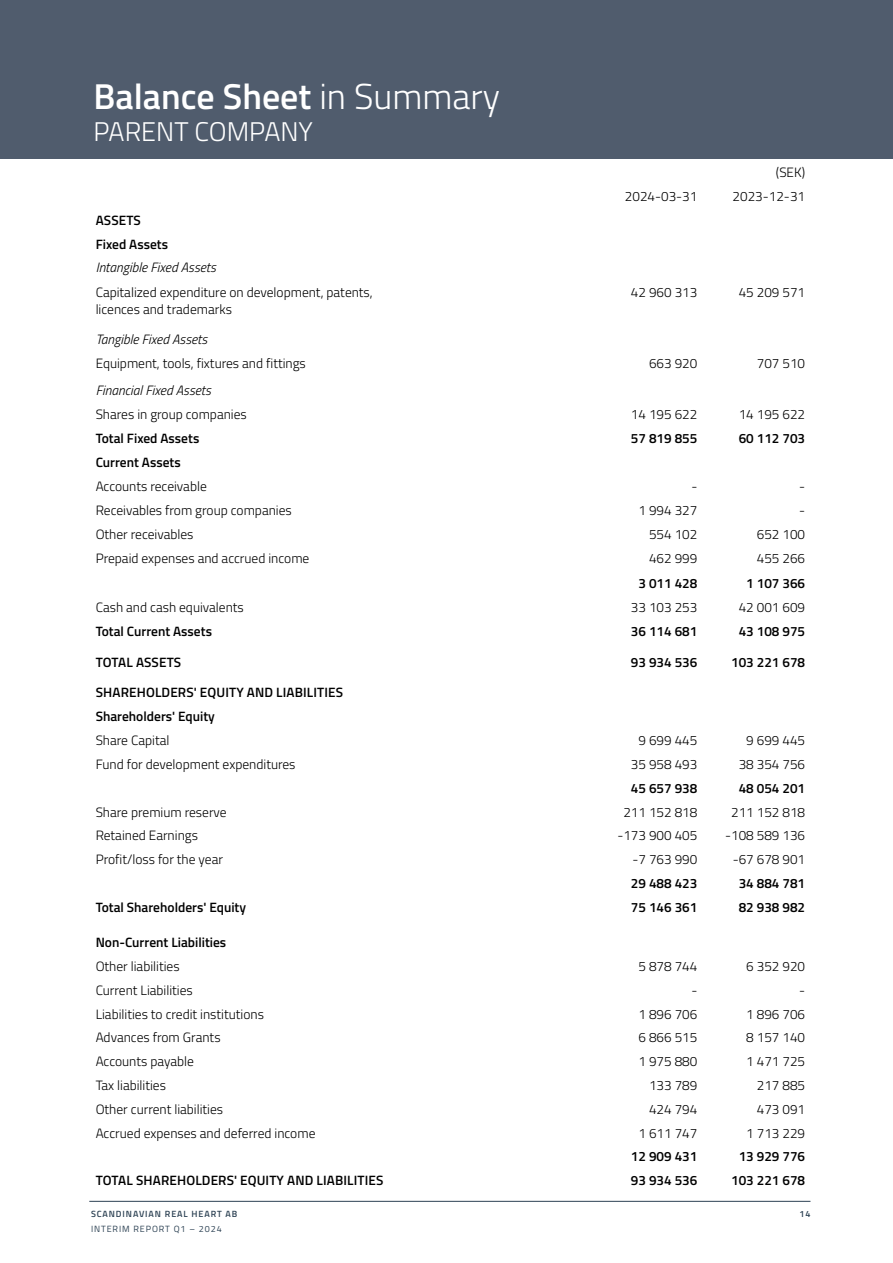
<style>
.page{position:relative;width:893px;height:1263px;background:#fff}
.page>*{position:absolute;margin:0;border:0;box-sizing:border-box;transform-origin:0 0}
.t1{font:600 36px "Titillium Web";color:#fff}
.t2{font:300 27px "Titillium Web";color:#fff}
.t3{font:300 13.5px/16.2px "Titillium Web";color:#000}
.t4{font:600 13.5px/23.9px "Titillium Web";color:#000}
.t5{font:italic 300 13.5px "Titillium Web";color:#000}
.t6{font:600 9px "Titillium Web";letter-spacing:.1em;color:#2d4254}
.t7{font:9px "Titillium Web";letter-spacing:.1em;color:#2d4254}
.s1{font-weight:300}
</style>
<div class="page">
<div style="left:0;top:0;width:893px;height:158px;background:#505c6d"></div>
<hr style="left:89px;top:1201px;width:721px;height:1px;background:#2d4254">
<h1 class="t1" style="left:94px;top:69px;width:408px">Balance Sheet <span class="s1">in Summary</span></h1>
<h2 class="t2" style="left:94px;top:112px;width:221px">PARENT COMPANY</h2>
<p class="t3" style="left:776px;top:164px;width:31px">(SEK)</p>
<p class="t3" style="left:625px;top:188px;width:74px">2024-03-31</p>
<p class="t3" style="left:733px;top:188px;width:74px">2023-12-31</p>
<p class="t4" style="left:96px;top:207px;width:74px">ASSETS<br>Fixed Assets</p>
<p class="t5" style="left:96px;top:258px;width:122px">Intangible Fixed Assets</p>
<p class="t3" style="left:96px;top:284px;width:279px">Capitalized expenditure on development, patents, licences and trademarks</p>
<p class="t3" style="left:631px;top:284px;width:68px">42 960 313</p>
<p class="t3" style="left:739px;top:284px;width:68px">45 209 571</p>
<p class="t5" style="left:96px;top:330px;width:113px">Tangible Fixed Assets</p>
<p class="t3" style="left:96px;top:354px;width:212px">Equipment, tools, fixtures and fittings</p>
<p class="t3" style="left:649px;top:354px;width:50px">663 920</p>
<p class="t3" style="left:757px;top:354px;width:50px">707 510</p>
<p class="t5" style="left:96px;top:381px;width:117px">Financial Fixed Assets</p>
<p class="t3" style="left:96px;top:405px;width:153px">Shares in group companies</p>
<p class="t3" style="left:631px;top:405px;width:68px">14 195 622</p>
<p class="t3" style="left:739px;top:405px;width:68px">14 195 622</p>
<p class="t4" style="left:96px;top:425px;width:105px">Total Fixed Assets</p>
<p class="t4" style="left:631px;top:425px;width:68px">57 819 855</p>
<p class="t4" style="left:739px;top:425px;width:68px">60 112 703</p>
<p class="t4" style="left:96px;top:450px;width:87px">Current Assets</p>
<p class="t3" style="left:96px;top:478px;width:113px">Accounts receivable</p>
<p class="t3" style="left:691px;top:478px;width:8px">-</p>
<p class="t3" style="left:799px;top:478px;width:8px">-</p>
<p class="t3" style="left:96px;top:502px;width:198px">Receivables from group companies</p>
<p class="t3" style="left:638px;top:502px;width:60px">1 994 327</p>
<p class="t3" style="left:799px;top:502px;width:8px">-</p>
<p class="t3" style="left:96px;top:525px;width:99px">Other receivables</p>
<p class="t3" style="left:649px;top:525px;width:50px">554 102</p>
<p class="t3" style="left:757px;top:525px;width:50px">652 100</p>
<p class="t3" style="left:96px;top:549px;width:215px">Prepaid expenses and accrued income</p>
<p class="t3" style="left:649px;top:549px;width:50px">462 999</p>
<p class="t3" style="left:757px;top:549px;width:50px">455 266</p>
<p class="t4" style="left:638px;top:571px;width:60px">3 011 428</p>
<p class="t4" style="left:746px;top:571px;width:60px">1 107 366</p>
<p class="t3" style="left:96px;top:598px;width:150px">Cash and cash equivalents</p>
<p class="t3" style="left:631px;top:598px;width:68px">33 103 253</p>
<p class="t3" style="left:739px;top:598px;width:68px">42 001 609</p>
<p class="t4" style="left:96px;top:618px;width:118px">Total Current Assets</p>
<p class="t4" style="left:631px;top:618px;width:68px">36 114 681</p>
<p class="t4" style="left:739px;top:618px;width:68px">43 108 975</p>
<p class="t4" style="left:96px;top:649px;width:87px">TOTAL ASSETS</p>
<p class="t4" style="left:631px;top:649px;width:68px">93 934 536</p>
<p class="t4" style="left:731px;top:649px;width:75px">103 221 678</p>
<p class="t4" style="left:96px;top:680px;width:249px">SHAREHOLDERS' EQUITY AND LIABILITIES<br>Shareholders' Equity</p>
<p class="t3" style="left:96px;top:731px;width:75px">Share Capital</p>
<p class="t3" style="left:638px;top:731px;width:60px">9 699 445</p>
<p class="t3" style="left:746px;top:731px;width:60px">9 699 445</p>
<p class="t3" style="left:96px;top:755px;width:201px">Fund for development expenditures</p>
<p class="t3" style="left:631px;top:755px;width:68px">35 958 493</p>
<p class="t3" style="left:739px;top:755px;width:68px">38 354 756</p>
<p class="t4" style="left:631px;top:775px;width:68px">45 657 938</p>
<p class="t4" style="left:739px;top:775px;width:68px">48 054 201</p>
<p class="t3" style="left:96px;top:803px;width:133px">Share premium reserve</p>
<p class="t3" style="left:623px;top:803px;width:75px">211 152 818</p>
<p class="t3" style="left:731px;top:803px;width:75px">211 152 818</p>
<p class="t3" style="left:96px;top:827px;width:104px">Retained Earnings</p>
<p class="t3" style="left:617px;top:827px;width:81px">-173 900 405</p>
<p class="t3" style="left:725px;top:827px;width:81px">-108 589 136</p>
<p class="t3" style="left:96px;top:851px;width:129px">Profit/loss for the year</p>
<p class="t3" style="left:632px;top:851px;width:66px">-7 763 990</p>
<p class="t3" style="left:733px;top:851px;width:74px">-67 678 901</p>
<p class="t4" style="left:631px;top:871px;width:68px">29 488 423</p>
<p class="t4" style="left:739px;top:871px;width:68px">34 884 781</p>
<p class="t4" style="left:96px;top:894px;width:152px">Total Shareholders' Equity</p>
<p class="t4" style="left:631px;top:894px;width:68px">75 146 361</p>
<p class="t4" style="left:739px;top:894px;width:68px">82 938 982</p>
<p class="t4" style="left:96px;top:930px;width:132px">Non-Current Liabilities</p>
<p class="t3" style="left:96px;top:957px;width:85px">Other liabilities</p>
<p class="t3" style="left:638px;top:957px;width:60px">5 878 744</p>
<p class="t3" style="left:746px;top:957px;width:60px">6 352 920</p>
<p class="t3" style="left:96px;top:981px;width:99px">Current Liabilities</p>
<p class="t3" style="left:691px;top:981px;width:8px">-</p>
<p class="t3" style="left:799px;top:981px;width:8px">-</p>
<p class="t3" style="left:96px;top:1005px;width:170px">Liabilities to credit institutions</p>
<p class="t3" style="left:638px;top:1005px;width:60px">1 896 706</p>
<p class="t3" style="left:746px;top:1005px;width:60px">1 896 706</p>
<p class="t3" style="left:96px;top:1029px;width:126px">Advances from Grants</p>
<p class="t3" style="left:638px;top:1029px;width:60px">6 866 515</p>
<p class="t3" style="left:746px;top:1029px;width:60px">8 157 140</p>
<p class="t3" style="left:96px;top:1053px;width:100px">Accounts payable</p>
<p class="t3" style="left:638px;top:1053px;width:60px">1 975 880</p>
<p class="t3" style="left:746px;top:1053px;width:60px">1 471 725</p>
<p class="t3" style="left:96px;top:1076px;width:72px">Tax liabilities</p>
<p class="t3" style="left:649px;top:1076px;width:50px">133 789</p>
<p class="t3" style="left:757px;top:1076px;width:50px">217 885</p>
<p class="t3" style="left:96px;top:1100px;width:129px">Other current liabilities</p>
<p class="t3" style="left:649px;top:1100px;width:50px">424 794</p>
<p class="t3" style="left:757px;top:1100px;width:50px">473 091</p>
<p class="t3" style="left:96px;top:1124px;width:221px">Accrued expenses and deferred income</p>
<p class="t3" style="left:638px;top:1124px;width:60px">1 611 747</p>
<p class="t3" style="left:746px;top:1124px;width:60px">1 713 229</p>
<p class="t4" style="left:631px;top:1144px;width:68px">12 909 431</p>
<p class="t4" style="left:739px;top:1144px;width:68px">13 929 776</p>
<p class="t4" style="left:96px;top:1168px;width:289px">TOTAL SHAREHOLDERS' EQUITY AND LIABILITIES</p>
<p class="t4" style="left:631px;top:1168px;width:68px">93 934 536</p>
<p class="t4" style="left:731px;top:1168px;width:75px">103 221 678</p>
<p class="t6" style="left:91px;top:1207px;width:148px">SCANDINAVIAN REAL HEART AB</p>
<p class="t6" style="left:799px;top:1207px;width:12px">14</p>
<p class="t7" style="left:91px;top:1222px;width:132px">INTERIM REPORT Q1 – 2024</p>
</div>
